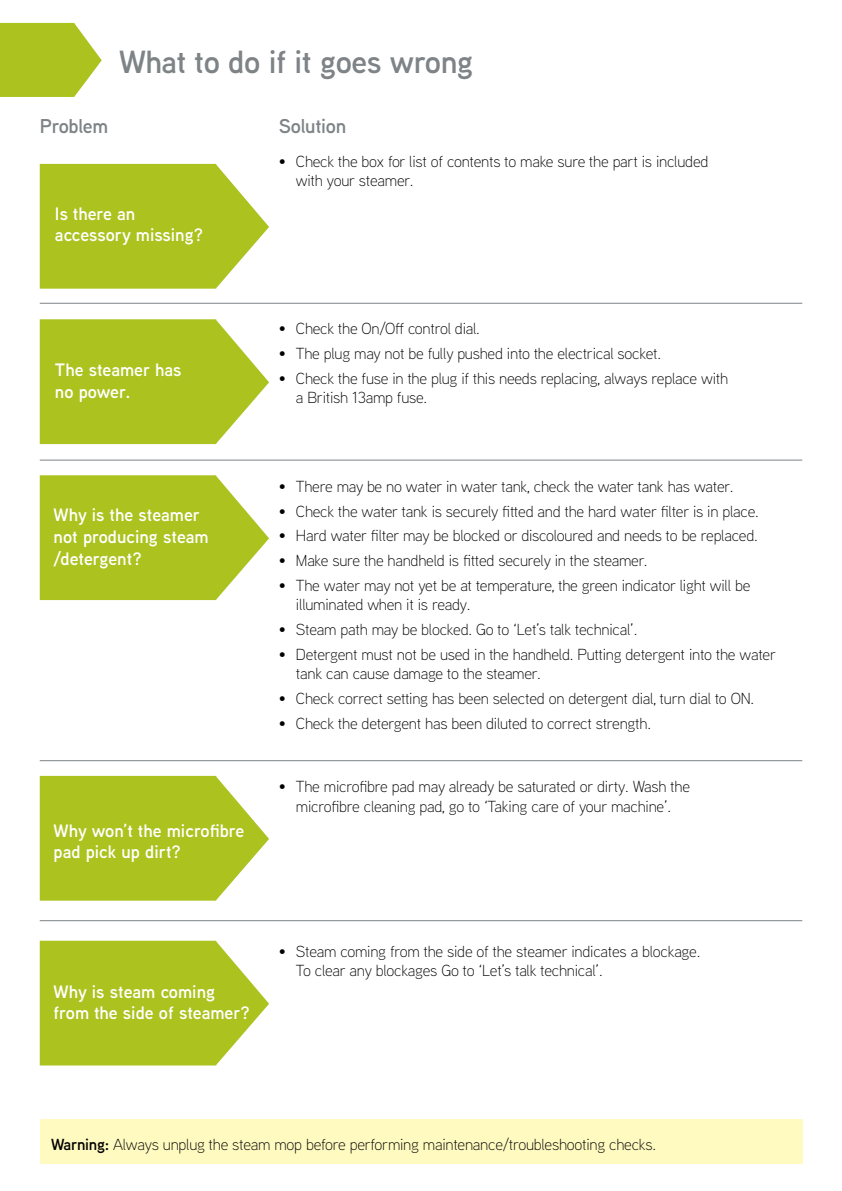
<style>
.page{position:relative;width:842px;height:1191px;background:#fff}
.page>*{position:absolute;margin:0;border:0;box-sizing:border-box;transform-origin:0 0}
.t1{font:600 32px "Vax Aaux Next";letter-spacing:-.015em;color:#7d8386}
.t2{font:600 20px "Vax Aaux Next";letter-spacing:-.015em;color:#7d8386}
.t3{font:600 18px/21.6px "Vax Aaux Next";color:#fff}
.t4{font:300 16px/19.2px "Vax Aaux Next";letter-spacing:-.015em;color:#000}
.s1{font-weight:600}
</style>
<div class="page">
<svg style="left:40px;top:164px;width:229px;height:125px;background:#b5c938"></svg>
<svg style="left:40px;top:319px;width:229px;height:125px;background:#b5c938"></svg>
<svg style="left:40px;top:475px;width:229px;height:125px;background:#b5c938"></svg>
<svg style="left:40px;top:776px;width:229px;height:124px;background:#b5c937"></svg>
<hr style="left:40px;top:459px;width:762px;height:1px;background:#7d8386">
<hr style="left:40px;top:303px;width:762px;height:1px;background:#7d8386">
<hr style="left:40px;top:760px;width:762px;height:1px;background:#7d8386">
<svg style="left:40px;top:940px;width:229px;height:125px;background:#b6c939"></svg>
<hr style="left:40px;top:920px;width:762px;height:1px;background:#7d8386">
<svg style="left:0;top:23px;width:102px;height:74px;background:#b7ca3d"></svg>
<div style="left:40px;top:1119px;width:762px;height:44px;background:#fffac0"></div>
<h1 class="t1" style="left:119px;top:39px;width:355px">What to do if it goes wrong</h1>
<p class="t2" style="left:40px;top:112px;width:70px">Problem</p>
<p class="t2" style="left:279px;top:112px;width:69px">Solution</p>
<p class="t3" style="left:55px;top:202px;width:150px">Is there an accessory missing?</p>
<p class="t3" style="left:55px;top:359px;width:128px">The steamer has no power.</p>
<p class="t3" style="left:54px;top:504px;width:157px">Why is the steamer not producing steam /detergent?</p>
<p class="t3" style="left:54px;top:819px;width:192px">Why won’t the microfibre pad pick up dirt?</p>
<p class="t4" style="left:296px;top:151px;width:414px;text-indent:-17px">• Check the box for list of contents to make sure the part is included with your steamer.</p>
<p class="t4" style="left:279px;top:318px;width:203px">• Check the On/Off control dial.</p>
<p class="t4" style="left:279px;top:343px;width:384px">• The plug may not be fully pushed into the electrical socket.</p>
<p class="t4" style="left:296px;top:368px;width:434px;text-indent:-17px">• Check the fuse in the plug if this needs replacing, always replace with a British 13amp fuse.</p>
<p class="t4" style="left:279px;top:476px;width:456px">• There may be no water in water tank, check the water tank has water.</p>
<p class="t4" style="left:279px;top:501px;width:481px">• Check the water tank is securely fitted and the hard water filter is in place.</p>
<p class="t4" style="left:279px;top:525px;width:480px">• Hard water filter may be blocked or discoloured and needs to be replaced.</p>
<p class="t4" style="left:279px;top:550px;width:370px">• Make sure the handheld is fitted securely in the steamer.</p>
<p class="t4" style="left:296px;top:575px;width:456px;text-indent:-17px">• The water may not yet be at temperature, the green indicator light will be illuminated when it is ready.</p>
<p class="t4" style="left:279px;top:619px;width:360px">• Steam path may be blocked. Go to ‘Let’s talk technical’.</p>
<p class="t4" style="left:296px;top:644px;width:482px;text-indent:-17px">• Detergent must not be used in the handheld. Putting detergent into the water tank can cause damage to the steamer.</p>
<p class="t4" style="left:279px;top:688px;width:477px">• Check correct setting has been selected on detergent dial, turn dial to ON.</p>
<p class="t4" style="left:279px;top:713px;width:374px">• Check the detergent has been diluted to correct strength.</p>
<p class="t4" style="left:279px;top:776px;width:413px;text-align:center">• The microfibre pad may already be saturated or dirty. Wash the microfibre cleaning pad, go to ‘Taking care of your machine’.</p>
<p class="t3" style="left:54px;top:980px;width:198px">Why is steam coming from the side of steamer?</p>
<p class="t4" style="left:296px;top:941px;width:406px;text-indent:-17px">• Steam coming from the side of the steamer indicates a blockage.<br>To clear any blockages Go to ‘Let’s talk technical’.</p>
<p class="t4" style="left:51px;top:1134px;width:607px"><span class="s1">Warning:</span> Always unplug the steam mop before performing maintenance/troubleshooting checks.</p>
</div>
